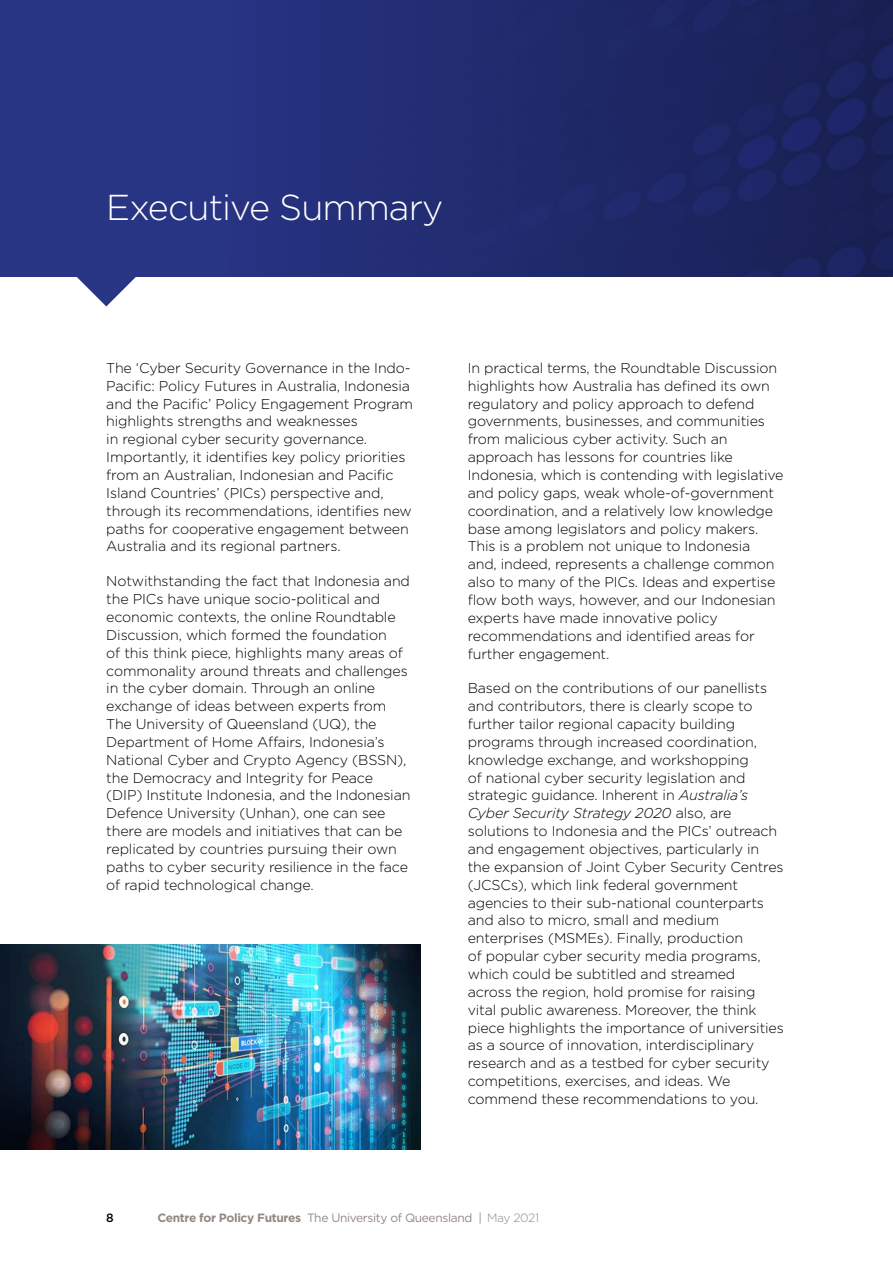
<style>
.page{position:relative;width:893px;height:1263px;background:#fff}
.page>*{position:absolute;margin:0;border:0;box-sizing:border-box;transform-origin:0 0}
.Body_heading_1{font:300 36px "Gotham";letter-spacing:-.025em;color:#fff}
.Body_copy_new{font:300 14.25px/17.9px "Gotham";letter-spacing:-.01em;color:#000}
.t1{font:12px "Gotham";letter-spacing:-.03em;color:#938884}
.t2{font:500 12px "Gotham";color:#000}
.s1{font-style:italic}
.s2{font-weight:700}
.s3{font-weight:300}
</style>
<div class="page">
<div style="left:0;top:0;width:893px;height:276px;background:linear-gradient(to right,#2a378c,#1a2157)"></div>
<svg style="left:76px;top:276px;width:60px;height:30px"></svg>
<img style="left:0;top:944px;width:421px;height:205px">
<p class="Body_heading_1" style="left:106px;top:185px;width:339px">Executive Summary</p>
<p class="Body_copy_new" style="left:106px;top:358px;width:308px">The ‘Cyber Security Governance in the Indo-Pacific: Policy Futures in Australia, Indonesia and the Pacific’ Policy Engagement Program highlights strengths and weaknesses<br>in regional cyber security governance.<br>Importantly, it identifies key policy priorities from an Australian, Indonesian and Pacific Island Countries’ (PICs) perspective and, through its recommendations, identifies new paths for cooperative engagement between Australia and its regional partners.</p>
<p class="Body_copy_new" style="left:106px;top:572px;width:306px">Notwithstanding the fact that Indonesia and the PICs have unique socio-political and economic contexts, the online Roundtable Discussion, which formed the foundation<br>of this think piece, highlights many areas of commonality around threats and challenges in the cyber domain. Through an online exchange of ideas between experts from The University of Queensland (UQ), the Department of Home Affairs, Indonesia’s National Cyber and Crypto Agency (BSSN), the Democracy and Integrity for Peace (DIP) Institute Indonesia, and the Indonesian Defence University (Unhan), one can see there are models and initiatives that can be replicated by countries pursuing their own paths to cyber security resilience in the face of rapid technological change.</p>
<p class="Body_copy_new" style="left:468px;top:358px;width:317px">In practical terms, the Roundtable Discussion highlights how Australia has defined its own regulatory and policy approach to defend governments, businesses, and communities from malicious cyber activity. Such an approach has lessons for countries like Indonesia, which is contending with legislative and policy gaps, weak whole-of-government coordination, and a relatively low knowledge base among legislators and policy makers.<br>This is a problem not unique to Indonesia<br>and, indeed, represents a challenge common also to many of the PICs. Ideas and expertise flow both ways, however, and our Indonesian experts have made innovative policy recommendations and identified areas for further engagement.</p>
<p class="Body_copy_new" style="left:468px;top:679px;width:318px">Based on the contributions of our panellists and contributors, there is clearly scope to further tailor regional capacity building programs through increased coordination, knowledge exchange, and workshopping<br>of national cyber security legislation and strategic guidance. Inherent in <span class="s1">Australia’s Cyber Security Strategy 2020</span> also, are solutions to Indonesia and the PICs’ outreach and engagement objectives, particularly in the expansion of Joint Cyber Security Centres (JCSCs), which link federal government agencies to their sub-national counterparts and also to micro, small and medium enterprises (MSMEs). Finally, production<br>of popular cyber security media programs, which could be subtitled and streamed<br>across the region, hold promise for raising vital public awareness. Moreover, the think piece highlights the importance of universities as a source of innovation, interdisciplinary research and as a testbed for cyber security competitions, exercises, and ideas. We commend these recommendations to you.</p>
<p class="t2" style="left:106px;top:1209px;width:9px">8</p>
<p class="t1" style="left:157px;top:1209px;width:383px"><span class="s2">Centre for Policy Futures</span> The University of Queensland | <span class="s3">May 2021</span></p>
</div>
